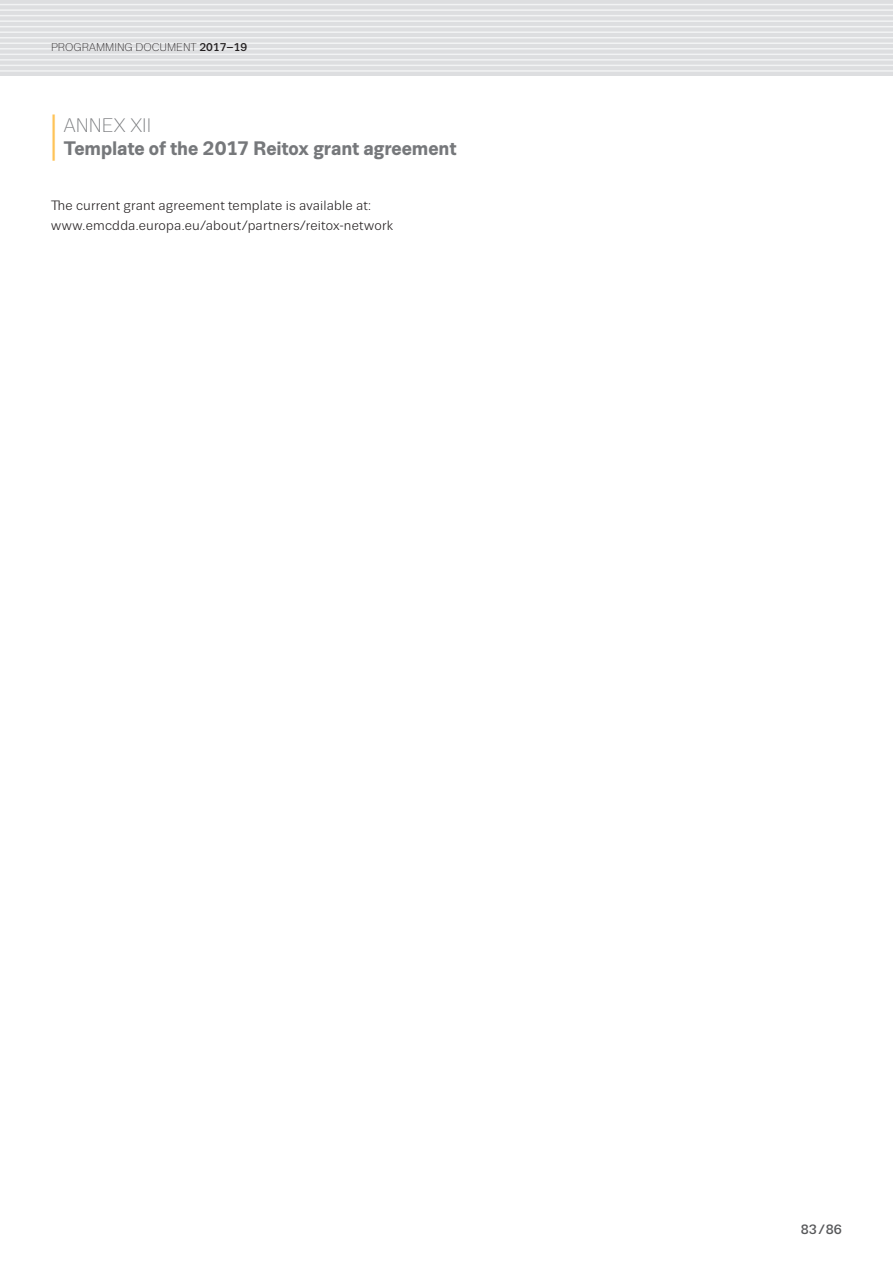
<style>
.page{position:relative;width:893px;height:1263px;background:#fff}
.page>*{position:absolute;margin:0;border:0;box-sizing:border-box;transform-origin:0 0}
.I_Headline{font:700 50.7px "Trivia Sans";color:#fec357;scale:.29 1}
.I_Headline-2{font:700 19.5px/22.5px "Trivia Sans";letter-spacing:-.005em;color:#76787b}
.TEXT_Regular_9_13{font:13.5px/19.5px "Trivia Sans";letter-spacing:.015em;color:#231f20}
.t1{font:500 13.5px "Trivia Sans";color:#57585a}
.t2{font:300 11.25px "Trivia Sans";color:#231f20}
.s1{font-weight:500}
.s2{font-weight:300}
</style>
<div class="page">
<div style="left:0;top:0;width:893px;height:76px;background:#dddee0"></div>
<hr style="left:0;top:4px;width:893px;height:1px;background:#f2f3f4">
<hr style="left:0;top:9px;width:893px;height:2px;background:#f2f3f4">
<hr style="left:0;top:15px;width:893px;height:1px;background:#f2f3f4">
<hr style="left:0;top:20px;width:893px;height:2px;background:#f2f3f4">
<hr style="left:0;top:26px;width:893px;height:1px;background:#f2f3f4">
<hr style="left:0;top:31px;width:893px;height:2px;background:#f2f3f4">
<hr style="left:0;top:37px;width:893px;height:1px;background:#f2f3f4">
<hr style="left:0;top:43px;width:893px;height:1px;background:#f2f3f4">
<hr style="left:0;top:48px;width:893px;height:2px;background:#f2f3f4">
<hr style="left:0;top:54px;width:893px;height:1px;background:#f2f3f4">
<hr style="left:0;top:59px;width:893px;height:2px;background:#f2f3f4">
<hr style="left:0;top:65px;width:893px;height:1px;background:#f2f3f4">
<hr style="left:0;top:70px;width:893px;height:2px;background:#f2f3f4">
<p class="t2" style="left:51px;top:42px;width:198px">PROGRAMMING DOCUMENT <span class="s1">2017–19</span></p>
<p class="I_Headline" style="left:51px;top:105px;width:20px">|</p>
<p class="I_Headline-2" style="left:64px;top:115px;width:394px"><span class="s2">ANNEX XII<br></span>Template of the 2017 Reitox grant agreement</p>
<p class="TEXT_Regular_9_13" style="left:51px;top:196px;width:344px">The current grant agreement template is available at: www.emcdda.europa.eu/about/partners/reitox-network</p>
<p class="t1" style="left:801px;top:1222px;width:43px">83/86</p>
</div>
